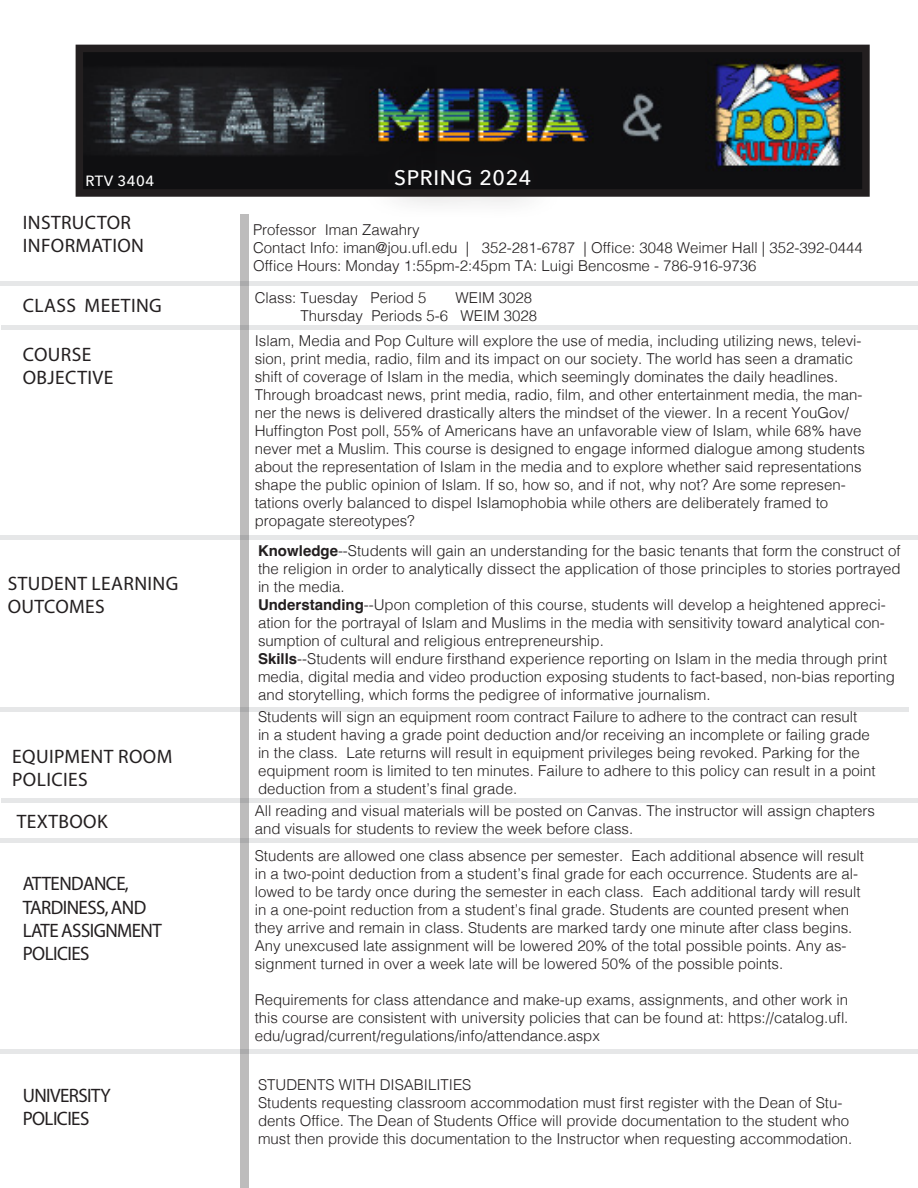
<style>
.page{position:relative;width:918px;height:1188px;background:#fff}
.page>*{position:absolute;margin:0;border:0;box-sizing:border-box;transform-origin:0 0}
.t1{font:500 21px "Avenir Next";letter-spacing:.03em;color:#fff}
.t2{font:19.5px "Myriad Pro";letter-spacing:.02em;color:#231f20}
.t3{font:19.5px "Myriad Pro";letter-spacing:-.03em;color:#231f20}
.t4{font:300 15px/18px "Helvetica";color:#231f20}
.t5{font:500 14.85px "Avenir Next";letter-spacing:.03em;color:#fff}
.s1{font-weight:700}
</style>
<div class="page">
<hr style="left:0;top:1049px;width:918px;height:4px;background:#e6e7e8">
<hr style="left:0;top:839px;width:918px;height:4px;background:#e6e7e8">
<div style="left:2px;top:798px;width:916px;height:5px;background:#e6e7e8"></div>
<hr style="left:2px;top:325px;width:916px;height:4px;background:#e6e7e8">
<hr style="left:0;top:536px;width:918px;height:4px;background:#e6e7e8">
<div style="left:0;top:707px;width:909px;height:5px;background:#e6e7e8"></div>
<hr style="left:0;top:282px;width:918px;height:4px;background:#e6e7e8">
<img style="left:85px;top:54px;width:776px;height:134px">
<div style="left:76px;top:45px;width:794px;height:152px;border:8px solid #231f20"></div>
<div style="left:240px;top:214px;width:9px;height:974px;background:#bdbcbc"></div>
<div style="left:361px;top:134px;width:203px;height:86px;background:#231f20;opacity:.59"></div>
<p class="t5" style="left:86px;top:168px;width:70px">RTV 3404</p>
<p class="t2" style="left:23px;top:210px;width:110px">INSTRUCTOR</p>
<p class="t2" style="left:23px;top:233px;width:123px">INFORMATION</p>
<p class="t2" style="left:23px;top:293px;width:141px">CLASS MEETING</p>
<p class="t2" style="left:23px;top:342px;width:70px">COURSE</p>
<p class="t2" style="left:23px;top:366px;width:92px">OBJECTIVE</p>
<p class="t2" style="left:8px;top:571px;width:172px">STUDENT LEARNING</p>
<p class="t2" style="left:8px;top:594px;width:99px">OUTCOMES</p>
<p class="t2" style="left:12px;top:744px;width:162px">EQUIPMENT ROOM</p>
<p class="t2" style="left:12px;top:767px;width:77px">POLICIES</p>
<p class="t2" style="left:17px;top:809px;width:93px">TEXTBOOK</p>
<p class="t3" style="left:23px;top:872px;width:107px">ATTENDANCE,</p>
<p class="t3" style="left:23px;top:895px;width:125px">TARDINESS, AND</p>
<p class="t3" style="left:23px;top:918px;width:141px">LATE ASSIGNMENT</p>
<p class="t3" style="left:23px;top:942px;width:68px">POLICIES</p>
<p class="t3" style="left:23px;top:1083px;width:90px">UNIVERSITY</p>
<p class="t3" style="left:23px;top:1107px;width:68px">POLICIES</p>
<p class="t1" style="left:394px;top:159px;width:139px">SPRING 2024</p>
<p class="t4" style="left:253px;top:220px;width:168px">Professor Iman Zawahry</p>
<p class="t4" style="left:253px;top:238px;width:611px">Contact Info: iman@jou.ufl.edu | 352-281-6787 | Office: 3048 Weimer Hall | 352-392-0444</p>
<p class="t4" style="left:253px;top:256px;width:505px">Office Hours: Monday 1:55pm-2:45pm TA: Luigi Bencosme - 786-916-9736</p>
<p class="t4" style="left:255px;top:288px;width:173px">Class: Tuesday Period 5</p>
<p class="t4" style="left:456px;top:288px;width:78px">WEIM 3028</p>
<p class="t4" style="left:301px;top:306px;width:238px">Thursday Periods 5-6 WEIM 3028</p>
<p class="t4" style="left:255px;top:330px;width:612px">Islam, Media and Pop Culture will explore the use of media, including utilizing news, televi&shy;sion, print media, radio, film and its impact on our society. The world has seen a dramatic shift of coverage of Islam in the media, which seemingly dominates the daily headlines.<br>Through broadcast news, print media, radio, film, and other entertainment media, the man&shy;ner the news is delivered drastically alters the mindset of the viewer. In a recent YouGov/ Huffington Post poll, 55% of Americans have an unfavorable view of Islam, while 68% have never met a Muslim. This course is designed to engage informed dialogue among students about the representation of Islam in the media and to explore whether said representations shape the public opinion of Islam. If so, how so, and if not, why not? Are some represen&shy;tations overly balanced to dispel Islamophobia while others are deliberately framed to propagate stereotypes?</p>
<p class="t4" style="left:258px;top:540px;width:644px;text-align:justify"><span class="s1">Knowledge</span>--Students will gain an understanding for the basic tenants that form the construct of the religion in order to analytically dissect the application of those principles to stories portrayed in the media.</p>
<p class="t4" style="left:258px;top:594px;width:629px;text-align:justify"><span class="s1">Understanding</span>--Upon completion of this course, students will develop a heightened appreci&shy;ation for the portrayal of Islam and Muslims in the media with sensitivity toward analytical con&shy;sumption of cultural and religious entrepreneurship.</p>
<p class="t4" style="left:258px;top:648px;width:638px"><span class="s1">Skills</span>--Students will endure firsthand experience reporting on Islam in the media through print media, digital media and video production exposing students to fact-based, non-bias reporting and storytelling, which forms the pedigree of informative journalism.</p>
<p class="t4" style="left:258px;top:707px;width:619px">Students will sign an equipment room contract Failure to adhere to the contract can result<br>in a student having a grade point deduction and/or receiving an incomplete or failing grade in the class. Late returns will result in equipment privileges being revoked. Parking for the equipment room is limited to ten minutes. Failure to adhere to this policy can result in a point deduction from a student’s final grade.</p>
<p class="t4" style="left:255px;top:801px;width:622px">All reading and visual materials will be posted on Canvas. The instructor will assign chapters and visuals for students to review the week before class.</p>
<p class="t4" style="left:255px;top:846px;width:611px">Students are allowed one class absence per semester. Each additional absence will result in a two-point deduction from a student’s final grade for each occurrence. Students are al&shy;lowed to be tardy once during the semester in each class. Each additional tardy will result in a one-point reduction from a student’s final grade. Students are counted present when they arrive and remain in class. Students are marked tardy one minute after class begins.<br>Any unexcused late assignment will be lowered 20% of the total possible points. Any as&shy;signment turned in over a week late will be lowered 50% of the possible points.</p>
<p class="t4" style="left:255px;top:990px;width:595px;text-align:justify">Requirements for class attendance and make-up exams, assignments, and other work in this course are consistent with university policies that can be found at: https://catalog.ufl. edu/ugrad/current/regulations/info/attendance.aspx</p>
<p class="t4" style="left:258px;top:1074px;width:215px">STUDENTS WITH DISABILITIES</p>
<p class="t4" style="left:258px;top:1092px;width:596px">Students requesting classroom accommodation must first register with the Dean of Stu&shy;dents Office. The Dean of Students Office will provide documentation to the student who must then provide this documentation to the Instructor when requesting accommodation.</p>
</div>
